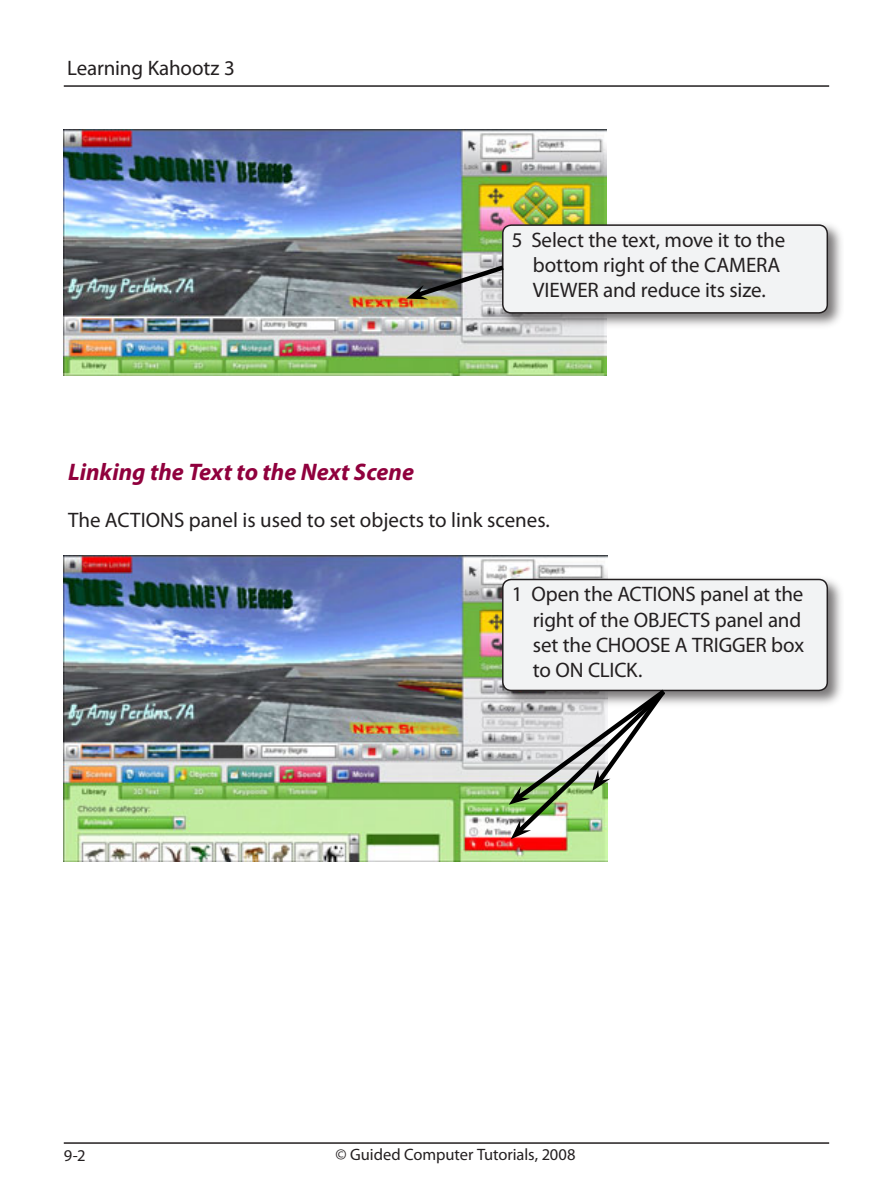
<style>
.page{position:relative;width:893px;height:1191px;background:#fff}
.page>*{position:absolute;margin:0;border:0;box-sizing:border-box;transform-origin:0 0}
.t1{font:italic 700 24px "Myriad Pro";color:#90003d}
.t2{font:21px/25.2px "Myriad Pro";letter-spacing:-.005em;color:#231f20}
.t3{font:16.5px "Myriad Pro";letter-spacing:-.005em;color:#231f20}
</style>
<div class="page">
<hr style="left:64px;top:1142px;width:765px;height:1px;background:#231f20">
<hr style="left:64px;top:85px;width:765px;height:2px;background:#231f20">
<img style="left:64px;top:129px;width:543px;height:247px">
<img style="left:64px;top:555px;width:543px;height:306px">
<div style="left:498px;top:221px;width:346px;height:110px;background:#231f20;opacity:.6"></div>
<div style="left:503px;top:225px;width:324px;height:88px;background:#f2f3f4;border-radius:9px"></div>
<div style="left:502px;top:224px;width:326px;height:90px;border:2px solid #231f20;border-radius:9px"></div>
<img style="left:406px;top:262px;width:99px;height:38px">
<div style="left:498px;top:575px;width:346px;height:134px;background:#231f20;opacity:.6"></div>
<div style="left:503px;top:579px;width:324px;height:111px;background:#f2f3f4;border-radius:9px"></div>
<div style="left:502px;top:579px;width:326px;height:112px;border:2px solid #231f20;border-radius:9px"></div>
<svg style="left:509px;top:688px;width:161px;height:151px"></svg>
<p class="t2" style="left:67px;top:55px;width:169px">Learning Kahootz 3</p>
<p class="t2" style="left:533px;top:227px;width:254px;text-indent:-21px">5 Select the text, move it to the bottom right of the CAMERA<br>VIEWER and reduce its size.</p>
<p class="t1" style="left:68px;top:456px;width:348px">Linking the Text to the Next Scene</p>
<p class="t2" style="left:68px;top:506px;width:483px">The ACTIONS panel is used to set objects to link scenes.</p>
<p class="t2" style="left:533px;top:581px;width:273px;text-indent:-21px">1 Open the ACTIONS panel at the right of the OBJECTS panel and set the CHOOSE A TRIGGER box to ON CLICK.</p>
<p class="t3" style="left:64px;top:1145px;width:23px">9-2</p>
<p class="t3" style="left:335px;top:1144px;width:242px">© Guided Computer Tutorials, 2008</p>
</div>
